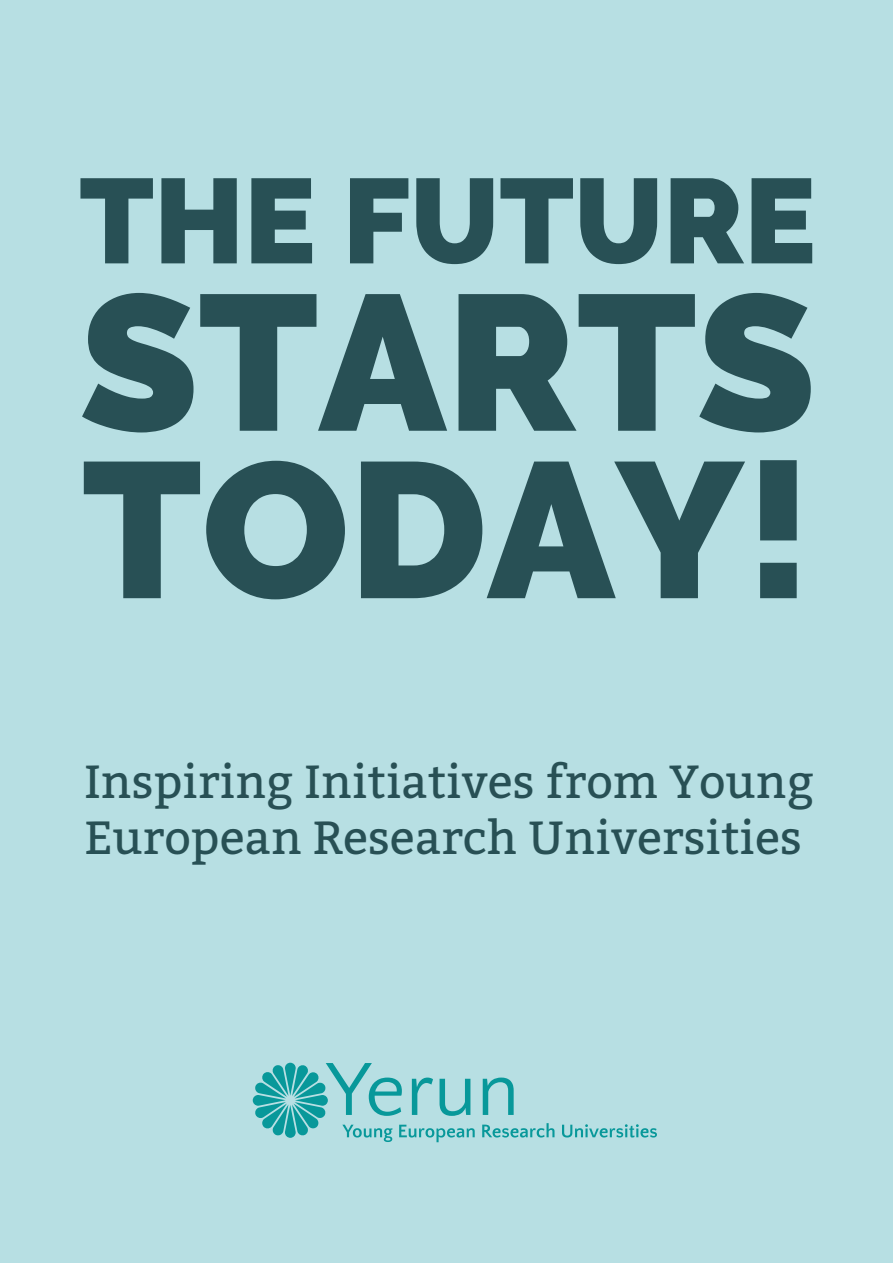
<style>
.page{position:relative;width:893px;height:1263px;background:#b7dfe3}
.page>*{position:absolute;margin:0;border:0;box-sizing:border-box;transform-origin:0 0}
.t1{font:900 192.45px/167.4px "Raleway";color:#285055}
.t2{font:900 120px "Raleway";color:#285055}
.t3{font:46.5px/55.8px "Bitter";color:#285055}
</style>
<div class="page">
<svg style="left:483px;top:1077px;width:31px;height:38px"></svg>
<svg style="left:253px;top:1063px;width:222px;height:79px"></svg>
<svg style="left:482px;top:1123px;width:72px;height:14px"></svg>
<svg style="left:562px;top:1124px;width:95px;height:13px"></svg>
<h2 class="t2" style="left:79px;top:152px;width:738px">THE FUTURE</h2>
<h1 class="t1" style="left:80px;top:280px;width:737px">STARTS<br>TODAY!</h1>
<p class="t3" style="left:84px;top:755px;width:731px">Inspiring Initiatives from Young<br>European Research Universities</p>
</div>
